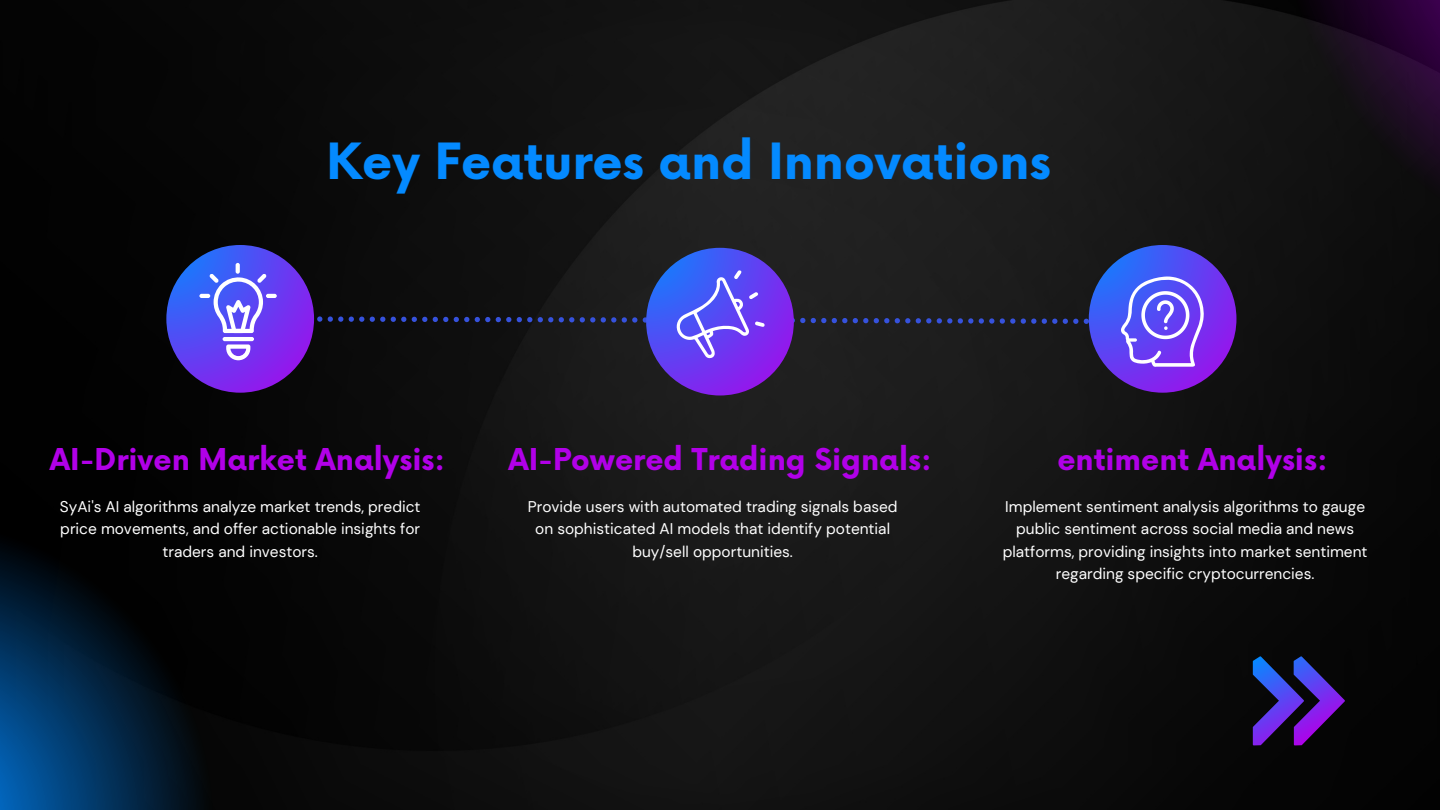
<style>
.page{position:relative;width:1440px;height:810px;background:#fff}
.page>*{position:absolute;margin:0;border:0;box-sizing:border-box;transform-origin:0 0}
.t1{font:700 48.6px "Now";color:#048aff}
.t2{font:700 29.4px "Now";color:#b100e8}
.t3{font:15.5px/22.5px "DM Sans";color:#fff;text-align:center}
</style>
<div class="page">
<img style="left:0;top:0;width:1440px;height:810px">
<svg style="left:166px;top:245px;width:148px;height:148px;background:#613ef0"></svg>
<svg style="left:646px;top:248px;width:148px;height:147px;background:#663bf1"></svg>
<svg style="left:1089px;top:245px;width:147px;height:148px;background:#6d35ef"></svg>
<svg style="left:236px;top:263px;width:4px;height:11px"></svg>
<hr style="left:266px;top:294px;width:11px;height:4px;background:#fff;border-radius:2px">
<hr style="left:199px;top:294px;width:11px;height:4px;background:#fff;border-radius:2px">
<hr style="left:223px;top:337px;width:31px;height:4px;background:#fff;border-radius:2px">
<svg style="left:226px;top:344px;width:24px;height:16px"></svg>
<svg style="left:209px;top:274px;width:58px;height:59px"></svg>
<svg style="left:317px;top:270px;width:887px;height:97px;background:#2f2a57"></svg>
<svg style="left:0;top:492px;width:240px;height:318px;background:#021527"></svg>
<svg style="left:1236px;top:0;width:204px;height:319px;background:#130e15"></svg>
<svg style="left:1253px;top:656px;width:92px;height:89px;background:#331f75"></svg>
<p class="t1" style="left:326px;top:135px;width:726px">Key Features and Innovations</p>
<p class="t2" style="left:50px;top:443px;width:397px">AI-Driven Market Analysis:</p>
<p class="t2" style="left:508px;top:443px;width:425px">AI-Powered Trading Signals:</p>
<p class="t2" style="left:1057px;top:443px;width:272px">entiment Analysis:</p>
<p class="t3" style="left:60px;top:495px;width:362px">SyAi's AI algorithms analyze market trends, predict price movements, and offer actionable insights for traders and investors.</p>
<p class="t3" style="left:528px;top:495px;width:371px">Provide users with automated trading signals based on sophisticated AI models that identify potential buy/sell opportunities.</p>
<p class="t3" style="left:1003px;top:495px;width:366px">Implement sentiment analysis algorithms to gauge public sentiment across social media and news platforms, providing insights into market sentiment regarding specific cryptocurrencies.</p>
</div>
